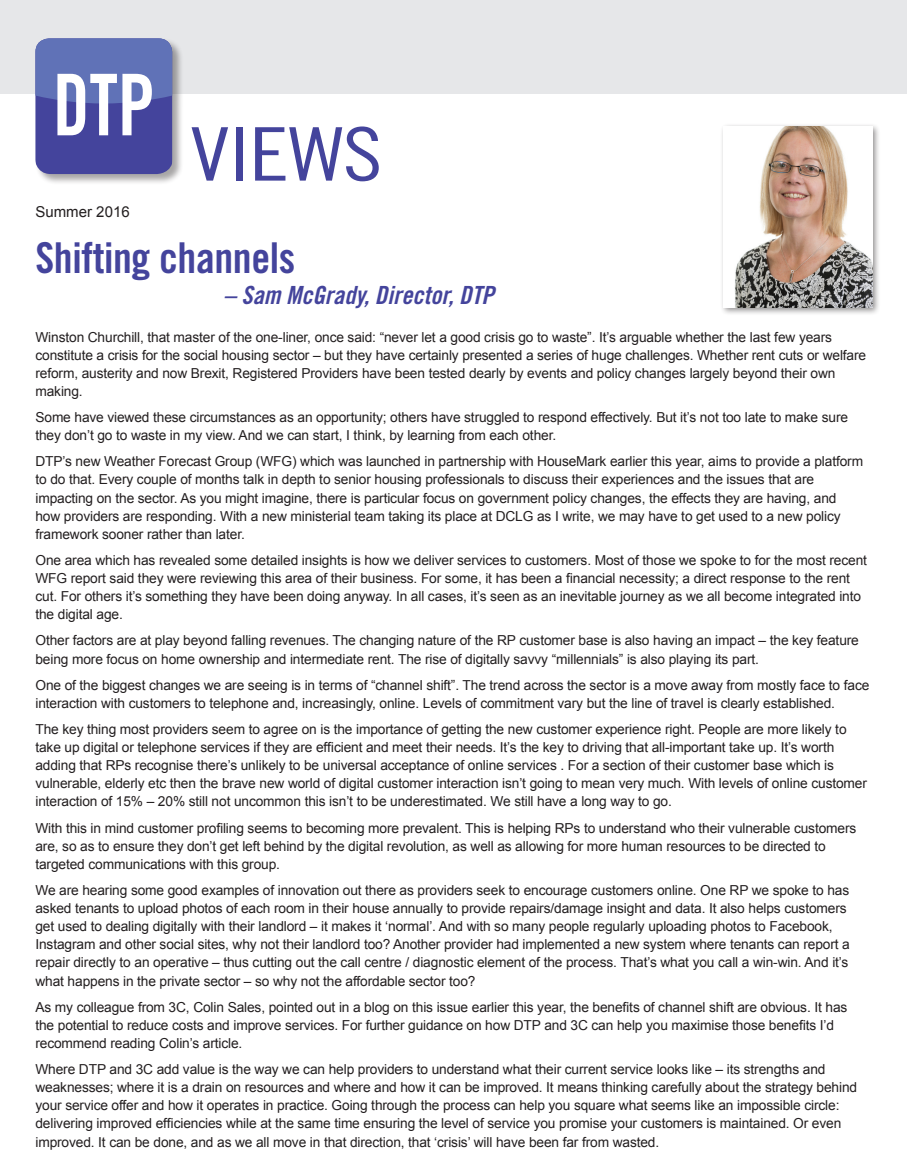
<style>
.page{position:relative;width:907px;height:1174px;background:#fff}
.page>*{position:absolute;margin:0;border:0;box-sizing:border-box;transform-origin:0 0}
.t1{font:73.88px "Trade Gothic Cond Eighteen";color:#44449c;scale:1.2 1}
.t2{font:42.5px "Trade Gothic Bold Cond Twenty";letter-spacing:-.01em;color:#44449c}
.t3{font:25px "Trade Gothic Bold Cond Twenty Obl";color:#44449c}
.t4{font:15px "Arial";color:#231f20}
.t5{font:13.75px/18.1px "Arial";letter-spacing:-.01em;color:#231f20}
</style>
<div class="page">
<div style="left:0;top:0;width:906px;height:93px;background:#e6e7e9"></div>
<div style="left:34px;top:37px;width:149px;height:148px;background:#231f20;opacity:.4"></div>
<svg style="left:35px;top:38px;width:137px;height:136px;background:#6d74b6"></svg>
<div style="left:719px;top:123px;width:161px;height:193px;background:#231f20;opacity:.5"></div>
<img style="left:723px;top:127px;width:149px;height:180px">
<p class="t4" style="left:35px;top:202px;width:96px">Summer 2016</p>
<h1 class="t1" style="left:190px;top:110px;width:162px">VIEWS</h1>
<h2 class="t2" style="left:35px;top:232px;width:261px">Shifting channels</h2>
<h3 class="t3" style="left:223px;top:280px;width:272px">– Sam McGrady, Director, DTP</h3>
<p class="t5" style="left:35px;top:328px;width:832px">Winston Churchill, that master of the one-liner, once said: “never let a good crisis go to waste”. It’s arguable whether the last few years constitute a crisis for the social housing sector – but they have certainly presented a series of huge challenges. Whether rent cuts or welfare reform, austerity and now Brexit, Registered Providers have been tested dearly by events and policy changes largely beyond their own making.</p>
<p class="t5" style="left:35px;top:408px;width:814px">Some have viewed these circumstances as an opportunity; others have struggled to respond effectively. But it’s not too late to make sure they don’t go to waste in my view. And we can start, I think, by learning from each other.</p>
<p class="t5" style="left:35px;top:452px;width:829px">DTP’s new Weather Forecast Group (WFG) which was launched in partnership with HouseMark earlier this year, aims to provide a platform to do that. Every couple of months talk in depth to senior housing professionals to discuss their experiences and the issues that are impacting on the sector. As you might imagine, there is particular focus on government policy changes, the effects they are having, and how providers are responding. With a new ministerial team taking its place at DCLG as I write, we may have to get used to a new policy framework sooner rather than later.</p>
<p class="t5" style="left:35px;top:551px;width:833px">One area which has revealed some detailed insights is how we deliver services to customers. Most of those we spoke to for the most recent WFG report said they were reviewing this area of their business. For some, it has been a financial necessity; a direct response to the rent cut. For others it’s something they have been doing anyway. In all cases, it’s seen as an inevitable journey as we all become integrated into the digital age.</p>
<p class="t5" style="left:35px;top:631px;width:825px">Other factors are at play beyond falling revenues. The changing nature of the RP customer base is also having an impact – the key feature being more focus on home ownership and intermediate rent. The rise of digitally savvy “millennials” is also playing its part.</p>
<p class="t5" style="left:35px;top:676px;width:835px">One of the biggest changes we are seeing is in terms of “channel shift”. The trend across the sector is a move away from mostly face to face interaction with customers to telephone and, increasingly, online. Levels of commitment vary but the line of travel is clearly established.</p>
<p class="t5" style="left:35px;top:720px;width:833px">The key thing most providers seem to agree on is the importance of getting the new customer experience right. People are more likely to take up digital or telephone services if they are efficient and meet their needs. It’s the key to driving that all-important take up. It’s worth adding that RPs recognise there’s unlikely to be universal acceptance of online services . For a section of their customer base which is vulnerable, elderly etc then the brave new world of digital customer interaction isn’t going to mean very much. With levels of online customer interaction of 15% – 20% still not uncommon this isn’t to be underestimated. We still have a long way to go.</p>
<p class="t5" style="left:35px;top:818px;width:822px">With this in mind customer profiling seems to becoming more prevalent. This is helping RPs to understand who their vulnerable customers are, so as to ensure they don’t get left behind by the digital revolution, as well as allowing for more human resources to be directed to targeted communications with this group.</p>
<p class="t5" style="left:35px;top:881px;width:815px">We are hearing some good examples of innovation out there as providers seek to encourage customers online. One RP we spoke to has asked tenants to upload photos of each room in their house annually to provide repairs/damage insight and data. It also helps customers get used to dealing digitally with their landlord – it makes it ‘normal’. And with so many people regularly uploading photos to Facebook, Instagram and other social sites, why not their landlord too? Another provider had implemented a new system where tenants can report a repair directly to an operative – thus cutting out the call centre / diagnostic element of the process. That’s what you call a win-win. And it’s what happens in the private sector – so why not the affordable sector too?</p>
<p class="t5" style="left:35px;top:997px;width:813px">As my colleague from 3C, Colin Sales, pointed out in a blog on this issue earlier this year, the benefits of channel shift are obvious. It has the potential to reduce costs and improve services. For further guidance on how DTP and 3C can help you maximise those benefits I’d recommend reading Colin’s article.</p>
<p class="t5" style="left:35px;top:1060px;width:823px">Where DTP and 3C add value is the way we can help providers to understand what their current service looks like – its strengths and weaknesses; where it is a drain on resources and where and how it can be improved. It means thinking carefully about the strategy behind your service offer and how it operates in practice. Going through the process can help you square what seems like an impossible circle: delivering improved efficiencies while at the same time ensuring the level of service you promise your customers is maintained. Or even improved. It can be done, and as we all move in that direction, that ‘crisis’ will have been far from wasted.</p>
</div>
